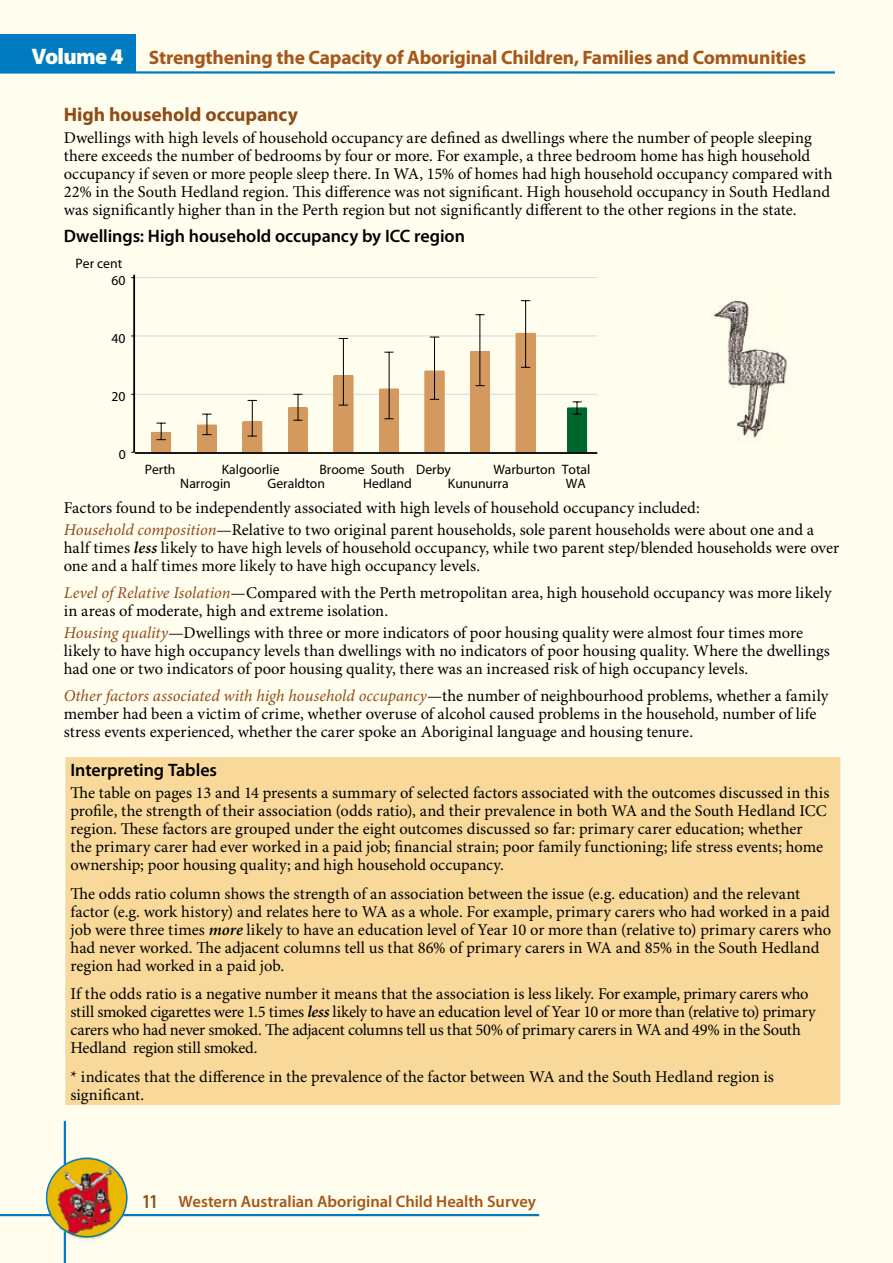
<style>
.page{position:relative;width:893px;height:1263px;background:#fff}
.page>*{position:absolute;margin:0;border:0;box-sizing:border-box;transform-origin:0 0}
.t1{font:600 19.8px "Myriad Pro";color:#8f4c18;scale:.88 1}
.t2{font:700 19.5px "Myriad Pro";letter-spacing:-.01em;color:#a5571b}
.t3{font:700 19.5px "Myriad Pro";color:#8f4c18}
.t4{font:600 18px "Myriad Pro";letter-spacing:-.005em;color:#000}
.t5{font:16.5px/18px "Minion Pro";color:#000}
.t6{font:600 16.5px "Myriad Pro";color:#a5571b}
.t7{font:13.65px/14.1px "Myriad Pro";color:#000}
.s1{font-weight:900;font-size:22.5px;color:#fffded}
.s2{font-style:italic;color:#8f4c18}
.s3{font-weight:600;font-style:italic}
.s4{font-style:italic}
</style>
<div class="page">
<div style="left:0;top:0;width:892px;height:1263px;background:#fffded"></div>
<div style="left:64px;top:106px;width:778px;height:1029px;background:#fffded"></div>
<div style="left:0;top:34px;width:136px;height:38px;background:#007bc2"></div>
<hr style="left:0;top:71px;width:136px;height:3px;background:#007bc2">
<hr style="left:136px;top:71px;width:699px;height:3px;background:#007bc2">
<hr style="left:0;top:1214px;width:539px;height:2px;background:#007bc2">
<hr style="left:64px;top:1121px;width:2px;height:142px;background:#007bc2">
<img style="left:43px;top:1150px;width:86px;height:95px">
<div style="left:46px;top:1158px;width:82px;height:79px;border:2px solid #007bc2;border-radius:50%"></div>
<svg style="left:892px;top:0;width:1px;height:1263px"></svg>
<div style="left:65px;top:756px;width:776px;height:350px;background:#f8d99a"></div>
<hr style="left:64px;top:755px;width:778px;height:2px;background:#fff">
<hr style="left:64px;top:757px;width:1px;height:348px;background:#fff">
<hr style="left:840px;top:757px;width:2px;height:348px;background:#fff">
<hr style="left:64px;top:1105px;width:778px;height:1px;background:#fff">
<hr style="left:135px;top:277px;width:462px;height:1px;background:#d9dadb">
<hr style="left:135px;top:335px;width:462px;height:1px;background:#d9dadb">
<hr style="left:135px;top:394px;width:462px;height:1px;background:#d9dadb">
<div style="left:567px;top:408px;width:20px;height:45px;border:2px solid #00662c"></div>
<hr style="left:133px;top:275px;width:2px;height:177px;background:#000">
<hr style="left:135px;top:452px;width:462px;height:2px;background:#000">
<svg style="left:568px;top:402px;width:19px;height:50px"></svg>
<hr style="left:525px;top:301px;width:1px;height:66px;background:#000">
<div style="left:516px;top:333px;width:19px;height:119px;background:#d4995f"></div>
<hr style="left:480px;top:315px;width:1px;height:71px;background:#000">
<div style="left:470px;top:351px;width:20px;height:101px;background:#d4995f"></div>
<hr style="left:434px;top:337px;width:1px;height:62px;background:#000">
<div style="left:425px;top:371px;width:19px;height:81px;background:#d4995f"></div>
<hr style="left:389px;top:352px;width:1px;height:67px;background:#000">
<svg style="left:379px;top:389px;width:19px;height:63px"></svg>
<hr style="left:343px;top:338px;width:1px;height:67px;background:#000">
<svg style="left:334px;top:376px;width:19px;height:76px"></svg>
<svg style="left:288px;top:394px;width:19px;height:58px"></svg>
<hr style="left:252px;top:400px;width:1px;height:36px;background:#000">
<svg style="left:243px;top:422px;width:19px;height:30px"></svg>
<svg style="left:197px;top:414px;width:20px;height:38px"></svg>
<svg style="left:151px;top:423px;width:20px;height:29px"></svg>
<img style="left:713px;top:300px;width:76px;height:142px">
<p class="t2" style="left:32px;top:46px;width:776px"><span class="s1">Volume 4</span> Strengthening the Capacity of Aboriginal Children, Families and Communities</p>
<p class="t3" style="left:64px;top:103px;width:236px">High household occupancy</p>
<p class="t5" style="left:64px;top:130px;width:770px">Dwellings with high levels of household occupancy are defined as dwellings where the number of people sleeping there exceeds the number of bedrooms by four or more. For example, a three bedroom home has high household occupancy if seven or more people sleep there. In WA, 15% of homes had high household occupancy compared with 22% in the South Hedland region. This difference was not significant. High household occupancy in South Hedland was significantly higher than in the Perth region but not significantly different to the other regions in the state.</p>
<p class="t4" style="left:64px;top:226px;width:403px">Dwellings: High household occupancy by ICC region</p>
<p class="t7" style="left:76px;top:256px;width:48px">Per cent</p>
<p class="t7" style="left:111px;top:273px;width:16px">60</p>
<p class="t7" style="left:111px;top:332px;width:16px">40</p>
<p class="t7" style="left:111px;top:390px;width:16px">20</p>
<p class="t7" style="left:119px;top:448px;width:9px">0</p>
<p class="t7" style="left:145px;top:462px;width:32px">Perth</p>
<p class="t7" style="left:268px;top:462px;width:59px;text-indent:-46px">Kalgoorlie<br>Geraldton</p>
<p class="t7" style="left:363px;top:462px;width:50px;text-indent:-44px">Broome South<br>Hedland</p>
<p class="t7" style="left:448px;top:462px;width:62px;text-indent:-32px">Derby<br>Kununurra</p>
<p class="t7" style="left:566px;top:462px;width:26px;text-indent:-73px">Warburton Total<br>WA</p>
<p class="t7" style="left:180px;top:477px;width:52px">Narrogin</p>
<p class="t5" style="left:64px;top:497px;width:752px;line-height:22.2px">Factors found to be independently associated with high levels of household occupancy included:<br><span class="s2">Household composition</span>—Relative to two original parent households, sole parent households were about one and a</p>
<p class="t5" style="left:64px;top:540px;width:777px">half times <span class="s3">less</span> likely to have high levels of household occupancy, while two parent step/blended households were over one and a half times more likely to have high occupancy levels.</p>
<p class="t5" style="left:64px;top:584px;width:769px"><span class="s2">Level of Relative Isolation</span><span class="s4">—</span>Compared with the Perth metropolitan area, high household occupancy was more likely in areas of moderate, high and extreme isolation.</p>
<p class="t5" style="left:64px;top:624px;width:767px"><span class="s2">Housing quality</span>—Dwellings with three or more indicators of poor housing quality were almost four times more likely to have high occupancy levels than dwellings with no indicators of poor housing quality. Where the dwellings had one or two indicators of poor housing quality, there was an increased risk of high occupancy levels.</p>
<p class="t5" style="left:64px;top:687px;width:766px"><span class="s2">Other factors associated with high household occupancy</span>—the number of neighbourhood problems, whether a family member had been a victim of crime, whether overuse of alcohol caused problems in the household, number of life stress events experienced, whether the carer spoke an Aboriginal language and housing tenure.</p>
<p class="t4" style="left:71px;top:760px;width:148px">Interpreting Tables</p>
<p class="t5" style="left:71px;top:784px;width:760px">The table on pages 13 and 14 presents a summary of selected factors associated with the outcomes discussed in this profile, the strength of their association (odds ratio), and their prevalence in both WA and the South Hedland ICC region. These factors are grouped under the eight outcomes discussed so far: primary carer education; whether<br>the primary carer had ever worked in a paid job; financial strain; poor family functioning; life stress events; home ownership; poor housing quality; and high household occupancy.</p>
<p class="t5" style="left:71px;top:885px;width:762px">The odds ratio column shows the strength of an association between the issue (e.g. education) and the relevant factor (e.g. work history) and relates here to WA as a whole. For example, primary carers who had worked in a paid job were three times <span class="s3">more</span> likely to have an education level of Year 10 or more than (relative to) primary carers who had never worked. The adjacent columns tell us that 86% of primary carers in WA and 85% in the South Hedland region had worked in a paid job.</p>
<p class="t5" style="left:71px;top:985px;width:747px">If the odds ratio is a negative number it means that the association is less likely. For example, primary carers who still smoked cigarettes were 1.5 times <span class="s3">less</span> likely to have an education level of Year 10 or more than (relative to) primary carers who had never smoked. The adjacent columns tell us that 50% of primary carers in WA and 49% in the South Hedland region still smoked.</p>
<p class="t5" style="left:71px;top:1068px;width:705px">* indicates that the difference in the prevalence of the factor between WA and the South Hedland region is significant.</p>
<p class="t1" style="left:142px;top:1190px;width:8px">11</p>
<p class="t6" style="left:179px;top:1192px;width:359px">Western Australian Aboriginal Child Health Survey</p>
</div>
